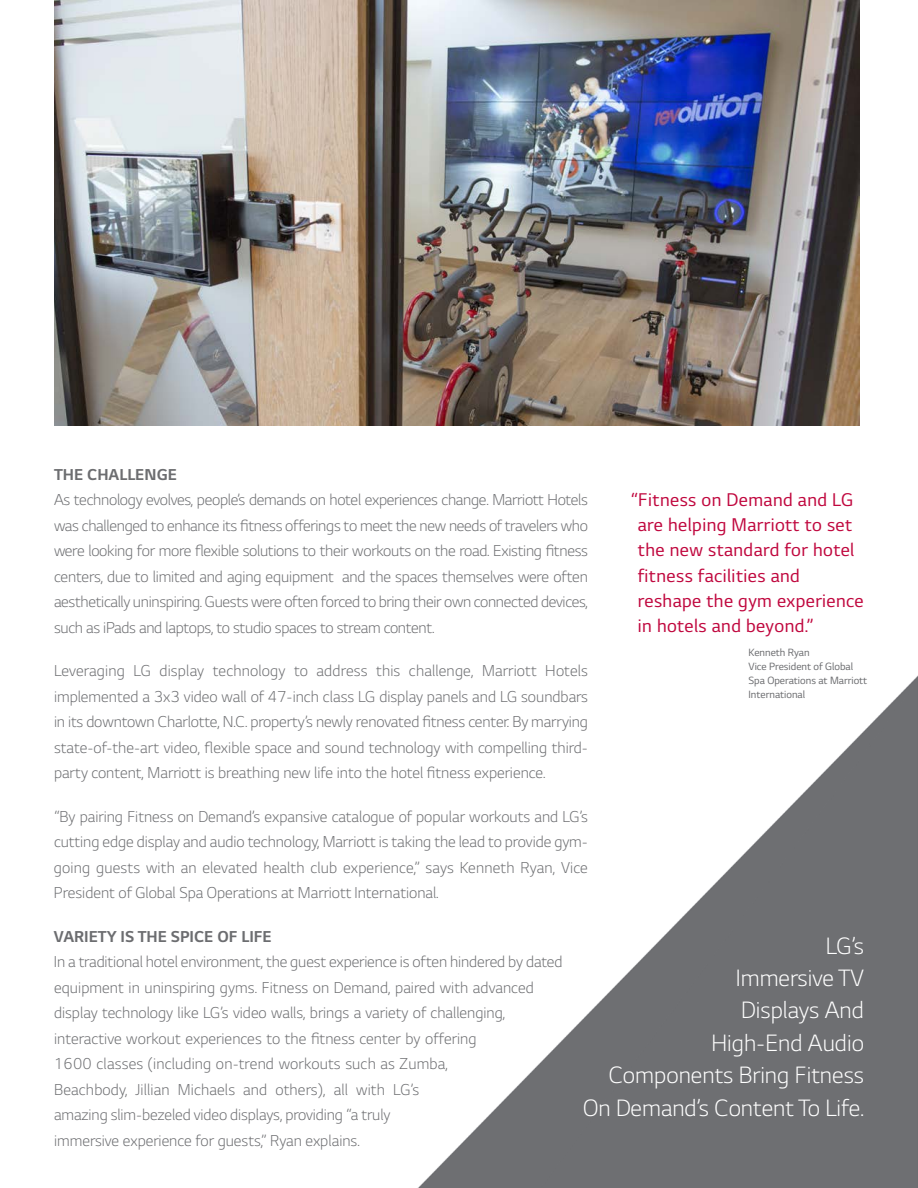
<style>
.page{position:relative;width:918px;height:1188px;background:#fff}
.page>*{position:absolute;margin:0;border:0;box-sizing:border-box;transform-origin:0 0}
.t1{font:300 27px/32.4px "LG Smart";color:#fff;text-align:right}
.t2{font:21px/25.2px "LG Smart";letter-spacing:.02em;color:#c0073e}
.t3{font:300 18px/25.5px "LG Smart";color:#6c6d70;text-align:justify}
.t4{font:700 18px "LG Smart";color:#6c6d70}
.t5{font:12px/14.1px "LG Smart";color:#6c6d70}
</style>
<div class="page">
<img style="left:54px;top:0;width:864px;height:1188px">
<img style="left:54px;top:0;width:805px;height:425px">
<p class="t4" style="left:54px;top:464px;width:125px">THE CHALLENGE</p>
<p class="t3" style="left:54px;top:487px;width:536px">As technology evolves, people’s demands on hotel experiences change. Marriott Hotels was challenged to enhance its fitness offerings to meet the new needs of travelers who were looking for more flexible solutions to their workouts on the road. Existing fitness centers, due to limited and aging equipment and the spaces themselves were often aesthetically uninspiring. Guests were often forced to bring their own connected devices, such as iPads and laptops, to studio spaces to stream content.</p>
<p class="t3" style="left:54px;top:658px;width:535px">Leveraging LG display technology to address this challenge, Marriott Hotels implemented a 3x3 video wall of 47-inch class LG display panels and LG soundbars in its downtown Charlotte, N.C. property’s newly renovated fitness center. By marrying state-of-the-art video, flexible space and sound technology with compelling third&shy;party content, Marriott is breathing new life into the hotel fitness experience.</p>
<p class="t3" style="left:54px;top:804px;width:536px">“By pairing Fitness on Demand’s expansive catalogue of popular workouts and LG’s cutting edge display and audio technology, Marriott is taking the lead to provide gym&shy;going guests with an elevated health club experience,” says Kenneth Ryan, Vice President of Global Spa Operations at Marriott International.</p>
<p class="t4" style="left:54px;top:926px;width:219px">VARIETY IS THE SPICE OF LIFE</p>
<p class="t3" style="left:54px;top:949px;width:510px;text-align:left">In a traditional hotel environment, the guest experience is often hindered by dated equipment in uninspiring gyms. Fitness on Demand, paired with advanced display technology like LG’s video walls, brings a variety of challenging, interactive workout experiences to the fitness center by offering<br>1600 classes (including on-trend workouts such as Zumba,<br>Beachbody, Jillian Michaels and others), all with LG’s<br>amazing slim-bezeled video displays, providing “a truly<br>immersive experience for guests,” Ryan explains.</p>
<p class="t2" style="left:638px;top:487px;width:227px;text-indent:-7px">“Fitness on Demand and LG are helping Marriott to set the new standard for hotel fitness facilities and reshape the gym experience in hotels and beyond.”</p>
<p class="t5" style="left:749px;top:645px;width:120px">Kenneth Ryan<br>Vice President of Global<br>Spa Operations at Marriott<br>International</p>
<h1 class="t1" style="left:583px;top:929px;width:282px">LG’s<br>Immersive TV<br>Displays And<br>High-End Audio<br>Components Bring Fitness<br>On Demand’s Content To Life.</h1>
</div>
